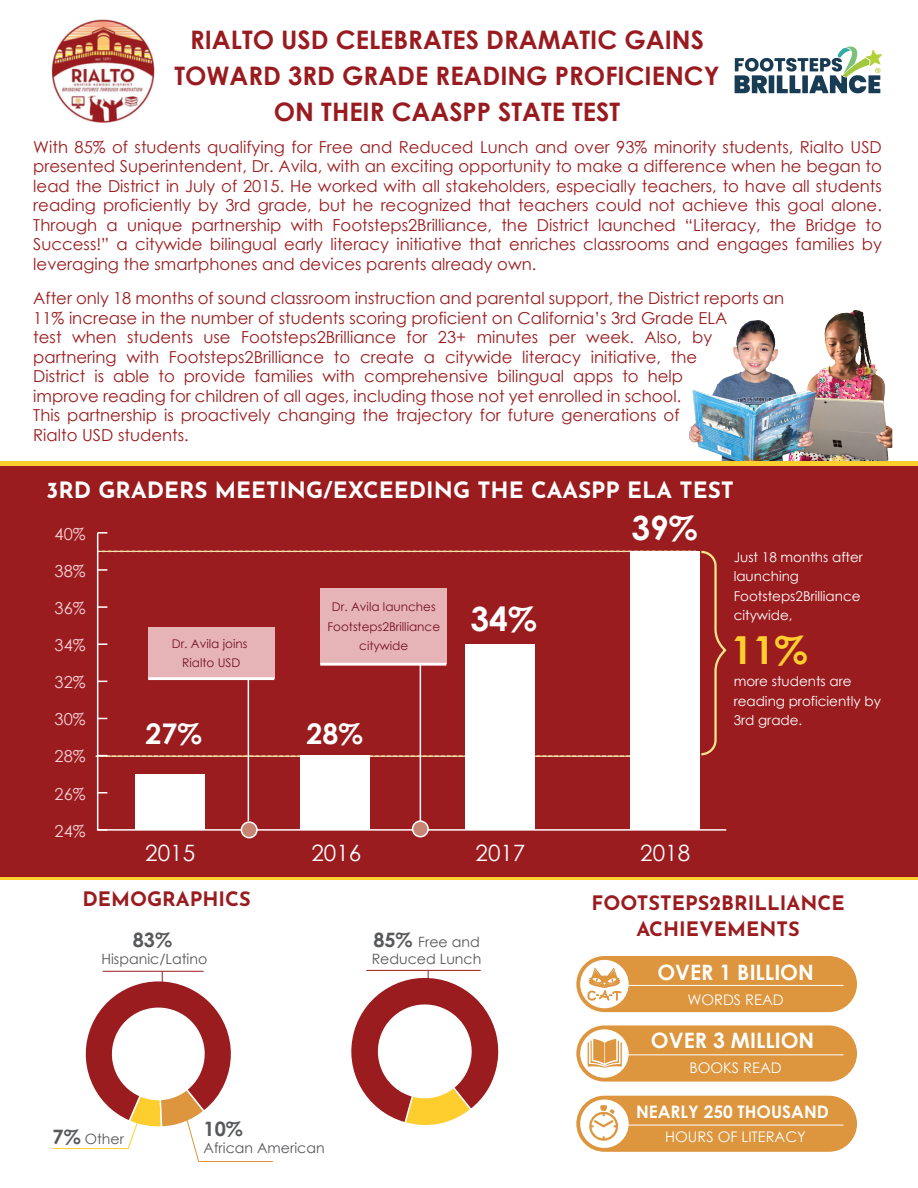
<style>
.page{position:relative;width:918px;height:1188px;background:#fff}
.page>*{position:absolute;margin:0;border:0;box-sizing:border-box;transform-origin:0 0}
.t1{font:700 38.7px "Century Gothic";color:#fecd2e}
.t2{font:700 33.45px "Century Gothic";color:#fff}
.t3{font:700 28.5px "Century Gothic";color:#fff}
.t4{font:700 25.5px/36px "Century Gothic";color:#991b1f;text-align:center}
.t5{font:700 22.5px "Josefin Sans";color:#fff}
.t6{font:22.5px "Century Gothic";color:#fff}
.t7{font:700 21.3px "Century Gothic";color:#fff}
.t8{font:700 19.95px/26.5px "Josefin Sans";color:#9b1c1f;text-align:center}
.t9{font:700 19.8px "Century Gothic";color:#57585a}
.t10{font:700 17.25px "Century Gothic";color:#fff}
.t11{font:16.5px/19.5px "Century Gothic";color:#9b1c1f;text-align:justify}
.t12{font:16.5px "Century Gothic";color:#f5d1d5}
.t13{font:14.55px "Century Gothic";color:#fff}
.t14{font:14.1px/17px "Century Gothic";color:#57585a}
.t15{font:13.5px/19.5px "Century Gothic";color:#fff}
.t16{font:12px/19.5px "Century Gothic";color:#741221;text-align:center}
.s1{font-weight:700;font-size:19.8px}
</style>
<div class="page">
<div style="left:0;top:463px;width:918px;height:415px;background:#9b1c1f"></div>
<svg style="left:96px;top:532px;width:631px;height:299px"></svg>
<div style="left:135px;top:774px;width:70px;height:56px;background:#fff"></div>
<div style="left:300px;top:756px;width:70px;height:74px;background:#fff"></div>
<div style="left:465px;top:644px;width:70px;height:186px;background:#fff"></div>
<div style="left:630px;top:551px;width:70px;height:279px;background:#fff"></div>
<div style="left:413px;top:821px;width:15px;height:16px;background:#c68673;border-radius:50%"></div>
<div style="left:412px;top:820px;width:17px;height:17px;border:2px solid #fff;border-radius:50%"></div>
<div style="left:241px;top:822px;width:16px;height:16px;background:#c68673;border-radius:50%"></div>
<div style="left:241px;top:821px;width:17px;height:17px;border:2px solid #fff;border-radius:50%"></div>
<hr style="left:420px;top:664px;width:1px;height:157px;background:#fff">
<hr style="left:248px;top:679px;width:1px;height:142px;background:#fff">
<svg style="left:96px;top:550px;width:631px;height:207px"></svg>
<div style="left:576px;top:1025px;width:282px;height:57px;background:#dd953e;border-radius:29px"></div>
<div style="left:575px;top:1024px;width:283px;height:59px;border:1px solid #fff;border-radius:29px"></div>
<hr style="left:624px;top:1055px;width:220px;height:1px;background:#fff">
<div style="left:580px;top:1029px;width:49px;height:49px;background:#fff;border-radius:50%"></div>
<svg style="left:588px;top:1039px;width:34px;height:29px"></svg>
<div style="left:576px;top:955px;width:282px;height:58px;background:#dd953e;border-radius:29px"></div>
<div style="left:575px;top:955px;width:283px;height:58px;border:1px solid #fff;border-radius:29px"></div>
<hr style="left:624px;top:985px;width:220px;height:1px;background:#fff">
<div style="left:580px;top:960px;width:49px;height:48px;background:#fff;border-radius:50%"></div>
<svg style="left:587px;top:967px;width:34px;height:34px"></svg>
<div style="left:576px;top:1095px;width:282px;height:57px;background:#dd953e;border-radius:29px"></div>
<div style="left:575px;top:1094px;width:283px;height:59px;border:1px solid #fff;border-radius:29px"></div>
<hr style="left:624px;top:1125px;width:220px;height:1px;background:#fff">
<div style="left:580px;top:1100px;width:49px;height:48px;background:#fff;border-radius:50%"></div>
<svg style="left:588px;top:1105px;width:30px;height:36px"></svg>
<img style="left:689px;top:310px;width:203px;height:151px">
<hr style="left:0;top:461px;width:918px;height:4px;background:#fecd2e">
<hr style="left:0;top:877px;width:918px;height:3px;background:#fecd2e">
<svg style="left:351px;top:969px;width:148px;height:156px"></svg>
<svg style="left:52px;top:971px;width:221px;height:191px"></svg>
<img style="left:51px;top:19px;width:104px;height:104px">
<svg style="left:735px;top:46px;width:147px;height:47px"></svg>
<h3 class="t4" style="left:174px;top:21px;width:547px">RIALTO USD CELEBRATES DRAMATIC GAINS<br>TOWARD 3RD GRADE READING PROFICIENCY<br>ON THEIR CAASPP STATE TEST</h3>
<p class="t11" style="left:33px;top:137px;width:850px">With 85% of students qualifying for Free and Reduced Lunch and over 93% minority students, Rialto USD presented Superintendent, Dr. Avila, with an exciting opportunity to make a difference when he began to lead the District in July of 2015. He worked with all stakeholders, especially teachers, to have all students reading proficiently by 3rd grade, but he recognized that teachers could not achieve this goal alone.<br>Through a unique partnership with Footsteps2Brilliance, the District launched “Literacy, the Bridge to Success!” a citywide bilingual early literacy initiative that enriches classrooms and engages families by leveraging the smartphones and devices parents already own.</p>
<p class="t11" style="left:33px;top:288px;width:752px;text-align:left">After only 18 months of sound classroom instruction and parental support, the District reports an 11% increase in the number of students scoring proficient on California’s 3rd Grade ELA<br>test when students use Footsteps2Brilliance for 23+ minutes per week. Also, by partnering with Footsteps2Brilliance to create a citywide literacy initiative, the<br>District is able to provide families with comprehensive bilingual apps to help<br>improve reading for children of all ages, including those not yet enrolled in school.<br>This partnership is proactively changing the trajectory for future generations of<br>Rialto USD students.</p>
<h3 class="t5" style="left:47px;top:470px;width:689px">3RD GRADERS MEETING/EXCEEDING THE CAASPP ELA TEST</h3>
<p class="t12" style="left:55px;top:522px;width:33px">40%</p>
<p class="t12" style="left:55px;top:559px;width:33px">38%</p>
<p class="t12" style="left:55px;top:596px;width:33px">36%</p>
<p class="t12" style="left:55px;top:634px;width:33px">34%</p>
<p class="t12" style="left:55px;top:671px;width:33px">32%</p>
<p class="t12" style="left:55px;top:708px;width:33px">30%</p>
<p class="t12" style="left:55px;top:745px;width:33px">28%</p>
<p class="t12" style="left:55px;top:782px;width:33px">26%</p>
<p class="t12" style="left:55px;top:819px;width:33px">24%</p>
<h2 class="t2" style="left:631px;top:506px;width:68px">39%</h2>
<p class="t15" style="left:734px;top:547px;width:131px">Just 18 months after launching<br>Footsteps2Brilliance citywide,</p>
<p class="t16" style="left:327px;top:597px;width:114px">Dr. Avila launches<br>Footsteps2Brilliance citywide</p>
<h2 class="t2" style="left:471px;top:598px;width:68px">34%</h2>
<p class="t16" style="left:172px;top:634px;width:77px">Dr. Avila joins<br>Rialto USD</p>
<h1 class="t1" style="left:731px;top:626px;width:78px">11%</h1>
<h3 class="t3" style="left:145px;top:716px;width:58px">27%</h3>
<h3 class="t3" style="left:307px;top:716px;width:58px">28%</h3>
<h3 class="t6" style="left:145px;top:837px;width:51px">2015</h3>
<h3 class="t6" style="left:312px;top:837px;width:51px">2016</h3>
<h3 class="t6" style="left:476px;top:837px;width:51px">2017</h3>
<h3 class="t6" style="left:640px;top:837px;width:51px">2018</h3>
<p class="t15" style="left:734px;top:672px;width:149px">more students are reading proficiently by<br>3rd grade.</p>
<p class="t8" style="left:82px;top:883px;width:170px">DEMOGRAPHICS</p>
<p class="t8" style="left:591px;top:887px;width:255px">FOOTSTEPS2BRILLIANCE<br>ACHIEVEMENTS</p>
<p class="t9" style="left:133px;top:927px;width:41px">83%</p>
<p class="t14" style="left:101px;top:950px;width:107px">Hispanic/Latino</p>
<p class="t14" style="left:372px;top:933px;width:111px"><span class="s1">85%</span> Free and<br>Reduced Lunch</p>
<p class="t7" style="left:657px;top:959px;width:158px">OVER 1 BILLION</p>
<p class="t13" style="left:687px;top:990px;width:98px">WORDS READ</p>
<p class="t14" style="left:53px;top:1130px;width:73px"><span class="s1">7%</span> Other</p>
<p class="t9" style="left:204px;top:1117px;width:41px">10%</p>
<p class="t14" style="left:204px;top:1139px;width:123px">African American</p>
<p class="t7" style="left:651px;top:1027px;width:165px">OVER 3 MILLION</p>
<p class="t13" style="left:690px;top:1058px;width:94px">BOOKS READ</p>
<p class="t10" style="left:636px;top:1101px;width:194px">NEARLY 250 THOUSAND</p>
<p class="t13" style="left:665px;top:1127px;width:142px">HOURS OF LITERACY</p>
</div>
